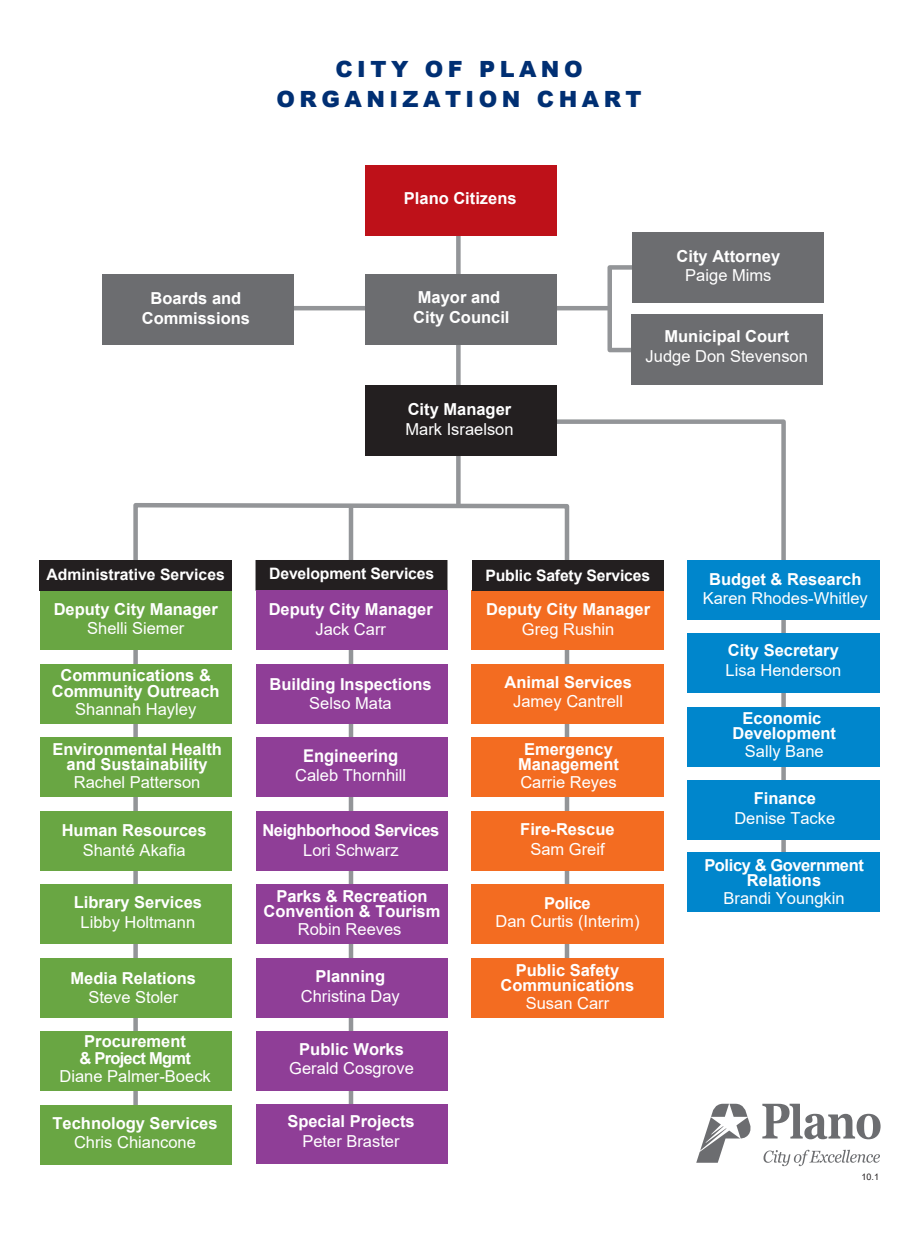
<style>
.page{position:relative;width:918px;height:1244px;background:#fff}
.page>*{position:absolute;margin:0;border:0;box-sizing:border-box;transform-origin:0 0}
.t1{font:900 22.35px/30.5px "Arial";letter-spacing:.2em;color:#002f73;text-align:center}
.t2{font:700 17.55px "Arial";color:#fff;scale:.94 1}
.t3{font:700 16.5px/15px "Arial";color:#fff;text-align:center}
.t4{font:16.5px "Arial";color:#fff}
.t5{font:700 16.5px/15px "Arial";letter-spacing:-.025em;color:#fff;text-align:center}
.t6{font:700 15.75px "Arial";letter-spacing:-.01em;color:#fff}
.t7{font:9px "Arial";color:#231f20}
</style>
<div class="page">
<svg style="left:534px;top:419px;width:254px;height:469px"></svg>
<svg style="left:131px;top:500px;width:440px;height:636px"></svg>
<div style="left:40px;top:737px;width:192px;height:60px;background:#69a643"></div>
<div style="left:40px;top:884px;width:192px;height:60px;background:#69a643"></div>
<div style="left:256px;top:560px;width:191px;height:30px;background:#231f20"></div>
<hr style="left:244px;top:306px;width:366px;height:4px;background:#939598">
<div style="left:607px;top:265px;width:69px;height:87px;border:4px solid #939598"></div>
<div style="left:632px;top:232px;width:191px;height:70px;background:#6c6d70"></div>
<div style="left:631px;top:314px;width:192px;height:70px;background:#6c6d70"></div>
<div style="left:456px;top:190px;width:5px;height:314px;background:#939598"></div>
<div style="left:365px;top:385px;width:192px;height:70px;background:#231f20"></div>
<div style="left:256px;top:664px;width:191px;height:59px;background:#8f3e97"></div>
<div style="left:256px;top:590px;width:191px;height:60px;background:#8f3e97"></div>
<div style="left:472px;top:590px;width:192px;height:60px;background:#f36c21"></div>
<div style="left:688px;top:560px;width:192px;height:59px;background:#0086cc"></div>
<div style="left:688px;top:633px;width:192px;height:60px;background:#0086cc"></div>
<div style="left:688px;top:707px;width:192px;height:59px;background:#0086cc"></div>
<div style="left:688px;top:852px;width:192px;height:59px;background:#0086cc"></div>
<div style="left:688px;top:780px;width:192px;height:60px;background:#0086cc"></div>
<div style="left:472px;top:664px;width:192px;height:59px;background:#f36c21"></div>
<div style="left:472px;top:737px;width:192px;height:60px;background:#f36c21"></div>
<div style="left:472px;top:811px;width:192px;height:59px;background:#f36c21"></div>
<div style="left:472px;top:884px;width:192px;height:60px;background:#f36c21"></div>
<div style="left:472px;top:958px;width:192px;height:59px;background:#f36c21"></div>
<div style="left:40px;top:590px;width:191px;height:60px;background:#69a643"></div>
<div style="left:256px;top:737px;width:191px;height:60px;background:#8f3e97"></div>
<div style="left:256px;top:811px;width:191px;height:59px;background:#8f3e97"></div>
<div style="left:256px;top:884px;width:191px;height:60px;background:#8f3e97"></div>
<div style="left:256px;top:958px;width:191px;height:59px;background:#8f3e97"></div>
<div style="left:256px;top:1031px;width:191px;height:60px;background:#8f3e97"></div>
<div style="left:256px;top:1104px;width:191px;height:59px;background:#8f3e97"></div>
<div style="left:365px;top:165px;width:192px;height:70px;background:#be1119"></div>
<div style="left:365px;top:275px;width:192px;height:70px;background:#6c6d70"></div>
<div style="left:102px;top:275px;width:192px;height:70px;background:#6c6d70"></div>
<div style="left:40px;top:811px;width:192px;height:59px;background:#69a643"></div>
<div style="left:40px;top:1031px;width:192px;height:60px;background:#69a643"></div>
<div style="left:40px;top:1105px;width:191px;height:59px;background:#69a643"></div>
<div style="left:40px;top:958px;width:192px;height:59px;background:#69a643"></div>
<div style="left:40px;top:664px;width:192px;height:59px;background:#69a643"></div>
<svg style="left:764px;top:1149px;width:116px;height:17px"></svg>
<svg style="left:696px;top:1103px;width:55px;height:59px"></svg>
<svg style="left:762px;top:1103px;width:119px;height:36px"></svg>
<div style="left:472px;top:560px;width:192px;height:30px;background:#231f20"></div>
<div style="left:40px;top:560px;width:192px;height:30px;background:#231f20"></div>
<h1 class="t1" style="left:276px;top:53px;width:367px">CITY OF PLANO<br>ORGANIZATION CHART</h1>
<p class="t3" style="left:404px;top:191px;width:114px">Plano Citizens</p>
<p class="t3" style="left:142px;top:289px;width:110px;line-height:19.5px">Boards and<br>Commissions</p>
<p class="t3" style="left:413px;top:288px;width:98px;line-height:19.5px;text-align:left">Mayor and<br>City Council</p>
<p class="t3" style="left:408px;top:402px;width:105px">City Manager</p>
<p class="t4" style="left:405px;top:418px;width:110px">Mark Israelson</p>
<p class="t3" style="left:677px;top:249px;width:105px">City Attorney</p>
<p class="t4" style="left:685px;top:264px;width:88px">Paige Mims</p>
<p class="t3" style="left:665px;top:329px;width:126px">Municipal Court</p>
<p class="t4" style="left:646px;top:344px;width:164px">Judge Don Stevenson</p>
<p class="t6" style="left:269px;top:562px;width:167px">Development Services</p>
<p class="t6" style="left:46px;top:563px;width:180px">Administrative Services</p>
<p class="t6" style="left:485px;top:564px;width:166px">Public Safety Services</p>
<p class="t3" style="left:54px;top:602px;width:166px">Deputy City Manager</p>
<p class="t4" style="left:87px;top:617px;width:99px">Shelli Siemer</p>
<p class="t3" style="left:269px;top:602px;width:166px">Deputy City Manager</p>
<p class="t4" style="left:315px;top:617px;width:72px">Jack Carr</p>
<p class="t3" style="left:486px;top:602px;width:166px">Deputy City Manager</p>
<p class="t4" style="left:522px;top:617px;width:94px">Greg Rushin</p>
<p class="t3" style="left:52px;top:667px;width:169px;line-height:16.5px">Communications &amp;<br>Community Outreach</p>
<p class="t4" style="left:75px;top:698px;width:123px">Shannah Hayley</p>
<p class="t3" style="left:269px;top:676px;width:164px">Building Inspections</p>
<p class="t4" style="left:309px;top:692px;width:84px">Selso Mata</p>
<p class="t3" style="left:504px;top:674px;width:129px">Animal Services</p>
<p class="t4" style="left:513px;top:690px;width:112px">Jamey Cantrell</p>
<p class="t3" style="left:52px;top:742px;width:171px">Environmental Health and Sustainability</p>
<p class="t4" style="left:74px;top:771px;width:128px">Rachel Patterson</p>
<p class="t2" style="left:303px;top:743px;width:103px">Engineering</p>
<p class="t4" style="left:295px;top:764px;width:112px">Caleb Thornhill</p>
<p class="t3" style="left:518px;top:742px;width:102px">Emergency<br>Management</p>
<p class="t4" style="left:520px;top:771px;width:98px">Carrie Reyes</p>
<p class="t3" style="left:62px;top:823px;width:146px">Human Resources</p>
<p class="t4" style="left:83px;top:838px;width:104px">Shanté Akafia</p>
<p class="t5" style="left:262px;top:823px;width:178px">Neighborhood Services</p>
<p class="t4" style="left:303px;top:838px;width:97px">Lori Schwarz</p>
<p class="t3" style="left:520px;top:822px;width:96px">Fire-Rescue</p>
<p class="t4" style="left:530px;top:837px;width:76px">Sam Greif</p>
<p class="t3" style="left:74px;top:895px;width:130px">Library Services</p>
<p class="t4" style="left:81px;top:910px;width:116px">Libby Holtmann</p>
<p class="t3" style="left:264px;top:888px;width:178px">Parks &amp; Recreation<br>Convention &amp; Tourism</p>
<p class="t4" style="left:298px;top:917px;width:105px">Robin Reeves</p>
<p class="t3" style="left:544px;top:895px;width:48px">Police</p>
<p class="t4" style="left:496px;top:909px;width:145px">Dan Curtis (Interim)</p>
<p class="t3" style="left:70px;top:970px;width:127px">Media Relations</p>
<p class="t4" style="left:88px;top:986px;width:91px">Steve Stoler</p>
<p class="t3" style="left:315px;top:969px;width:71px">Planning</p>
<p class="t4" style="left:301px;top:984px;width:101px">Christina Day</p>
<p class="t3" style="left:501px;top:963px;width:135px">Public Safety<br>Communications</p>
<p class="t4" style="left:526px;top:992px;width:85px">Susan Carr</p>
<p class="t3" style="left:79px;top:1033px;width:113px;line-height:16.5px;text-align:left">Procurement &amp; Project Mgmt</p>
<p class="t4" style="left:60px;top:1064px;width:153px">Diane Palmer-Boeck</p>
<p class="t3" style="left:52px;top:1115px;width:167px">Technology Services</p>
<p class="t4" style="left:74px;top:1130px;width:123px">Chris Chiancone</p>
<p class="t3" style="left:299px;top:1041px;width:106px">Public Works</p>
<p class="t4" style="left:289px;top:1057px;width:126px">Gerald Cosgrove</p>
<p class="t3" style="left:287px;top:1114px;width:129px">Special Projects</p>
<p class="t4" style="left:302px;top:1129px;width:99px">Peter Braster</p>
<p class="t3" style="left:709px;top:572px;width:154px">Budget &amp; Research</p>
<p class="t4" style="left:703px;top:587px;width:167px">Karen Rhodes-Whitley</p>
<p class="t3" style="left:728px;top:643px;width:112px">City Secretary</p>
<p class="t4" style="left:726px;top:658px;width:117px">Lisa Henderson</p>
<p class="t3" style="left:733px;top:711px;width:105px">Economic<br>Development</p>
<p class="t4" style="left:745px;top:740px;width:80px">Sally Bane</p>
<p class="t3" style="left:754px;top:791px;width:64px">Finance</p>
<p class="t4" style="left:734px;top:806px;width:102px">Denise Tacke</p>
<p class="t5" style="left:704px;top:857px;width:161px">Policy &amp; Government<br>Relations</p>
<p class="t4" style="left:724px;top:886px;width:123px">Brandi Youngkin</p>
<p class="t7" style="left:862px;top:1170px;width:19px">10.1</p>
</div>
